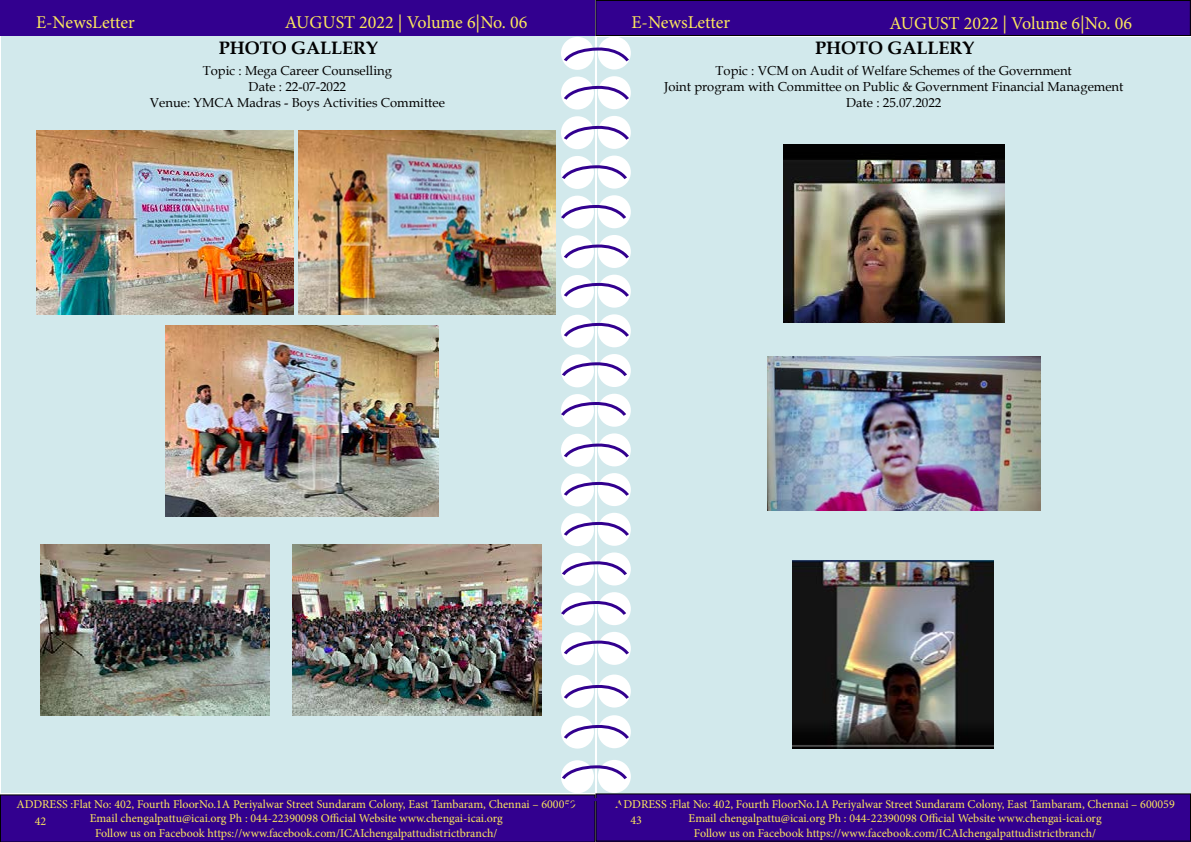
<style>
.page{position:relative;width:1191px;height:842px;background:#fff}
.page>*{position:absolute;margin:0;border:0;box-sizing:border-box;transform-origin:0 0}
.t1{font:18px "Minion Pro";color:#fce85d}
.t2{font:700 18px "Book Antiqua";color:#000}
.t3{font:13px/15.6px "Book Antiqua";color:#000;text-align:center}
.t4{font:12px/14.4px "Minion Pro";color:#fce85d;text-align:center}
</style>
<div class="page">
<div style="left:1px;top:36px;width:593px;height:757px;background:#d2e9ec"></div>
<div style="left:597px;top:37px;width:593px;height:757px;background:#d2e9ec"></div>
<div style="left:0;top:0;width:595px;height:36px;background:#32008f"></div>
<div style="left:596px;top:0;width:594px;height:36px;background:#32008f"></div>
<div style="left:595px;top:0;width:595px;height:36px;border:1px solid #000"></div>
<div style="left:596px;top:794px;width:594px;height:47px;background:#32008f"></div>
<div style="left:595px;top:793px;width:596px;height:49px;border:1px solid #000"></div>
<div style="left:598px;top:36px;width:33px;height:34px;background:#fff;border-radius:50%"></div>
<div style="left:561px;top:37px;width:33px;height:33px;background:#fff;border-radius:50%"></div>
<div style="left:598px;top:76px;width:33px;height:33px;background:#fff;border-radius:50%"></div>
<div style="left:561px;top:77px;width:33px;height:33px;background:#fff;border-radius:50%"></div>
<div style="left:598px;top:116px;width:33px;height:33px;background:#fff;border-radius:50%"></div>
<div style="left:561px;top:116px;width:33px;height:33px;background:#fff;border-radius:50%"></div>
<div style="left:598px;top:156px;width:33px;height:33px;background:#fff;border-radius:50%"></div>
<div style="left:561px;top:156px;width:33px;height:33px;background:#fff;border-radius:50%"></div>
<div style="left:598px;top:195px;width:33px;height:33px;background:#fff;border-radius:50%"></div>
<div style="left:561px;top:196px;width:33px;height:33px;background:#fff;border-radius:50%"></div>
<div style="left:598px;top:235px;width:33px;height:33px;background:#fff;border-radius:50%"></div>
<div style="left:561px;top:235px;width:33px;height:33px;background:#fff;border-radius:50%"></div>
<div style="left:598px;top:275px;width:33px;height:33px;background:#fff;border-radius:50%"></div>
<div style="left:561px;top:275px;width:33px;height:33px;background:#fff;border-radius:50%"></div>
<div style="left:598px;top:314px;width:33px;height:33px;background:#fff;border-radius:50%"></div>
<div style="left:561px;top:315px;width:33px;height:33px;background:#fff;border-radius:50%"></div>
<div style="left:598px;top:354px;width:33px;height:33px;background:#fff;border-radius:50%"></div>
<div style="left:561px;top:354px;width:33px;height:33px;background:#fff;border-radius:50%"></div>
<div style="left:598px;top:394px;width:33px;height:33px;background:#fff;border-radius:50%"></div>
<div style="left:561px;top:394px;width:33px;height:33px;background:#fff;border-radius:50%"></div>
<div style="left:598px;top:433px;width:33px;height:33px;background:#fff;border-radius:50%"></div>
<div style="left:561px;top:434px;width:33px;height:33px;background:#fff;border-radius:50%"></div>
<div style="left:598px;top:473px;width:33px;height:33px;background:#fff;border-radius:50%"></div>
<div style="left:561px;top:473px;width:33px;height:33px;background:#fff;border-radius:50%"></div>
<div style="left:598px;top:513px;width:33px;height:33px;background:#fff;border-radius:50%"></div>
<div style="left:561px;top:513px;width:33px;height:33px;background:#fff;border-radius:50%"></div>
<div style="left:598px;top:552px;width:33px;height:33px;background:#fff;border-radius:50%"></div>
<div style="left:561px;top:553px;width:33px;height:33px;background:#fff;border-radius:50%"></div>
<div style="left:598px;top:592px;width:33px;height:33px;background:#fff;border-radius:50%"></div>
<div style="left:561px;top:592px;width:33px;height:33px;background:#fff;border-radius:50%"></div>
<div style="left:598px;top:632px;width:33px;height:33px;background:#fff;border-radius:50%"></div>
<div style="left:561px;top:632px;width:33px;height:33px;background:#fff;border-radius:50%"></div>
<div style="left:598px;top:674px;width:33px;height:33px;background:#fff;border-radius:50%"></div>
<div style="left:561px;top:675px;width:33px;height:33px;background:#fff;border-radius:50%"></div>
<div style="left:598px;top:715px;width:33px;height:33px;background:#fff;border-radius:50%"></div>
<div style="left:561px;top:715px;width:33px;height:34px;background:#fff;border-radius:50%"></div>
<div style="left:598px;top:760px;width:33px;height:33px;background:#fff;border-radius:50%"></div>
<div style="left:561px;top:760px;width:33px;height:33px;background:#fff;border-radius:50%"></div>
<svg style="left:562px;top:45px;width:68px;height:19px"></svg>
<svg style="left:562px;top:441px;width:68px;height:19px"></svg>
<svg style="left:562px;top:242px;width:68px;height:19px"></svg>
<svg style="left:562px;top:638px;width:68px;height:19px"></svg>
<svg style="left:562px;top:84px;width:68px;height:18px"></svg>
<svg style="left:562px;top:480px;width:68px;height:18px"></svg>
<svg style="left:562px;top:281px;width:68px;height:18px"></svg>
<svg style="left:562px;top:683px;width:68px;height:18px"></svg>
<svg style="left:562px;top:124px;width:68px;height:18px"></svg>
<svg style="left:562px;top:520px;width:68px;height:18px"></svg>
<svg style="left:562px;top:321px;width:68px;height:18px"></svg>
<svg style="left:562px;top:723px;width:68px;height:18px"></svg>
<svg style="left:561px;top:163px;width:68px;height:18px"></svg>
<svg style="left:561px;top:559px;width:68px;height:18px"></svg>
<svg style="left:561px;top:360px;width:68px;height:18px"></svg>
<svg style="left:561px;top:763px;width:67px;height:18px"></svg>
<svg style="left:561px;top:203px;width:65px;height:18px"></svg>
<svg style="left:561px;top:599px;width:65px;height:18px"></svg>
<svg style="left:561px;top:400px;width:67px;height:18px"></svg>
<div style="left:0;top:794px;width:628px;height:48px;background:#32008f"></div>
<img style="left:37px;top:130px;width:257px;height:185px">
<img style="left:298px;top:130px;width:258px;height:185px">
<img style="left:165px;top:326px;width:273px;height:190px">
<img style="left:41px;top:544px;width:229px;height:171px">
<img style="left:292px;top:544px;width:249px;height:171px">
<img style="left:783px;top:144px;width:222px;height:179px">
<img style="left:793px;top:560px;width:200px;height:189px">
<img style="left:768px;top:357px;width:272px;height:153px">
<h1 class="t1" style="left:36px;top:10px;width:100px">E-NewsLetter</h1>
<h1 class="t1" style="left:285px;top:10px;width:244px">AUGUST 2022 | Volume 6|No. 06</h1>
<h1 class="t2" style="left:219px;top:35px;width:161px">PHOTO GALLERY</h1>
<p class="t3" style="left:150px;top:63px;width:297px">Topic : Mega Career Counselling<br>Date : 22-07-2022<br>Venue: YMCA Madras - Boys Activities Committee</p>
<h1 class="t1" style="left:631px;top:10px;width:100px">E-NewsLetter</h1>
<h1 class="t1" style="left:889px;top:11px;width:244px">AUGUST 2022 | Volume 6|No. 06</h1>
<h1 class="t2" style="left:815px;top:35px;width:161px">PHOTO GALLERY</h1>
<p class="t3" style="left:664px;top:63px;width:461px">Topic : VCM on Audit of Welfare Schemes of the Government<br>Joint program with Committee on Public &amp; Government Financial Management<br>Date : 25.07.2022</p>
<p class="t4" style="left:16px;top:797px;width:561px">ADDRESS :Flat No: 402, Fourth FloorNo.1A Periyalwar Street Sundaram Colony, East Tambaram, Chennai – 600059<br>Email chengalpattu@icai.org Ph : 044-22390098 Official Website www.chengai-icai.org<br>Follow us on Facebook https://www.facebook.com/ICAIchengalpattudistrictbranch/</p>
<p class="t4" style="left:35px;top:814px;width:13px">42</p>
<p class="t4" style="left:615px;top:797px;width:561px">ADDRESS :Flat No: 402, Fourth FloorNo.1A Periyalwar Street Sundaram Colony, East Tambaram, Chennai – 600059<br>Email chengalpattu@icai.org Ph : 044-22390098 Official Website www.chengai-icai.org<br>Follow us on Facebook https://www.facebook.com/ICAIchengalpattudistrictbranch/</p>
<p class="t4" style="left:630px;top:813px;width:13px">43</p>
</div>
